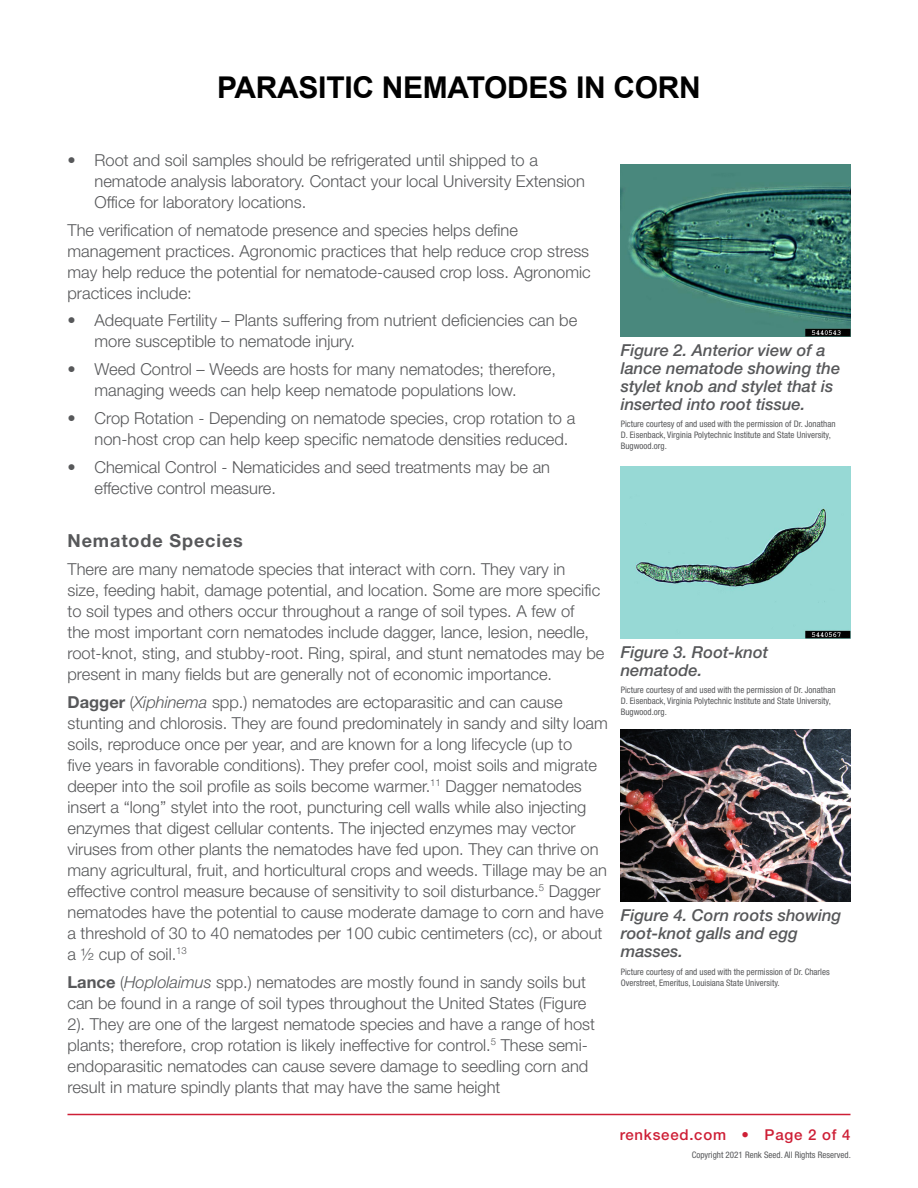
<style>
.page{position:relative;width:918px;height:1188px;background:#fff}
.page>*{position:absolute;margin:0;border:0;box-sizing:border-box;transform-origin:0 0}
.RK_Header{font:700 30px "Arial";letter-spacing:-.01em;color:#000}
.Universal_Subhead{font:700 18px "Helvetica Neue";letter-spacing:.05em;color:#57585a}
.Universal_Text{font:300 16.5px/21px "Helvetica Neue";color:#57585a}
.Universal_Caption{font:italic 500 16.5px/18px "Helvetica Neue LT Pro";color:#57585a}
.t1{font:500 15px "Helvetica Neue";letter-spacing:.05em;color:#ce1f36}
.Legals{font:condensed 9px/10.8px "Helvetica Neue LT Std";color:#57585a}
.s1{font-weight:700}
.s2{font-style:italic}
</style>
<div class="page">
<hr style="left:68px;top:1114px;width:782px;height:1px;background:#ce1f36">
<img style="left:621px;top:164px;width:229px;height:172px">
<img style="left:621px;top:466px;width:229px;height:172px">
<img style="left:621px;top:730px;width:229px;height:171px">
<p class="RK_Header" style="left:217px;top:67px;width:485px">PARASITIC NEMATODES IN CORN</p>
<p class="Universal_Text" style="left:94px;top:149px;width:492px;text-indent:-27px">• Root and soil samples should be refrigerated until shipped to a nematode analysis laboratory. Contact your local University Extension<br>Office for laboratory locations.</p>
<p class="Universal_Text" style="left:68px;top:219px;width:525px">The verification of nematode presence and species helps define management practices. Agronomic practices that help reduce crop stress may help reduce the potential for nematode-caused crop loss. Agronomic practices include:</p>
<p class="Universal_Text" style="left:94px;top:310px;width:484px;text-indent:-27px">• Adequate Fertility – Plants suffering from nutrient deficiencies can be more susceptible to nematode injury.</p>
<p class="Universal_Text" style="left:94px;top:359px;width:463px;text-indent:-27px">• Weed Control – Weeds are hosts for many nematodes; therefore, managing weeds can help keep nematode populations low.</p>
<p class="Universal_Text" style="left:94px;top:407px;width:482px;text-indent:-27px">• Crop Rotation - Depending on nematode species, crop rotation to a non-host crop can help keep specific nematode densities reduced.</p>
<p class="Universal_Text" style="left:94px;top:456px;width:457px;text-indent:-27px">• Chemical Control - Nematicides and seed treatments may be an effective control measure.</p>
<p class="Universal_Caption" style="left:621px;top:341px;width:221px">Figure 2. Anterior view of a lance nematode showing the stylet knob and stylet that is inserted into root tissue.</p>
<p class="Legals" style="left:621px;top:419px;width:216px">Picture courtesy of and used with the permission of Dr. Jonathan<br>D. Eisenback, Virginia Polytechnic Institute and State University,<br>Bugwood.org.</p>
<p class="Universal_Subhead" style="left:68px;top:530px;width:177px">Nematode Species</p>
<p class="Universal_Text" style="left:68px;top:558px;width:538px">There are many nematode species that interact with corn. They vary in<br>size, feeding habit, damage potential, and location. Some are more specific to soil types and others occur throughout a range of soil types. A few of<br>the most important corn nematodes include dagger, lance, lesion, needle, root-knot, sting, and stubby-root. Ring, spiral, and stunt nematodes may be present in many fields but are generally not of economic importance.</p>
<p class="Universal_Text" style="left:68px;top:691px;width:542px"><span class="s1">Dagger</span> (<span class="s2">Xiphinema</span> spp.) nematodes are ectoparasitic and can cause stunting and chlorosis. They are found predominately in sandy and silty loam soils, reproduce once per year, and are known for a long lifecycle (up to<br>five years in favorable conditions). They prefer cool, moist soils and migrate deeper into the soil profile as soils become warmer.<sup>11</sup> Dagger nematodes insert a “long” stylet into the root, puncturing cell walls while also injecting enzymes that digest cellular contents. The injected enzymes may vector viruses from other plants the nematodes have fed upon. They can thrive on many agricultural, fruit, and horticultural crops and weeds. Tillage may be an effective control measure because of sensitivity to soil disturbance.<sup>5</sup> Dagger nematodes have the potential to cause moderate damage to corn and have a threshold of 30 to 40 nematodes per 100 cubic centimeters (cc), or about a ½ cup of soil.<sup>13</sup></p>
<p class="Universal_Text" style="left:68px;top:971px;width:529px"><span class="s1">Lance</span> (<span class="s2">Hoplolaimus</span> spp.) nematodes are mostly found in sandy soils but can be found in a range of soil types throughout the United States (Figure 2). They are one of the largest nematode species and have a range of host plants; therefore, crop rotation is likely ineffective for control.<sup>5</sup> These semi&shy;endoparasitic nematodes can cause severe damage to seedling corn and result in mature spindly plants that may have the same height</p>
<p class="Universal_Caption" style="left:621px;top:643px;width:149px">Figure 3. Root-knot nematode.</p>
<p class="Legals" style="left:621px;top:685px;width:216px">Picture courtesy of and used with the permission of Dr. Jonathan<br>D. Eisenback, Virginia Polytechnic Institute and State University,<br>Bugwood.org.</p>
<p class="Universal_Caption" style="left:621px;top:906px;width:222px">Figure 4. Corn roots showing root-knot galls and egg masses.</p>
<p class="Legals" style="left:621px;top:966px;width:211px">Picture courtesy of and used with the permission of Dr. Charles<br>Overstreet, Emeritus, Louisiana State University.</p>
<p class="t1" style="left:620px;top:1126px;width:232px">renkseed.com • Page 2 of 4</p>
<p class="Legals" style="left:692px;top:1149px;width:161px">Copyright 2021 Renk Seed. All Rights Reserved.</p>
</div>
